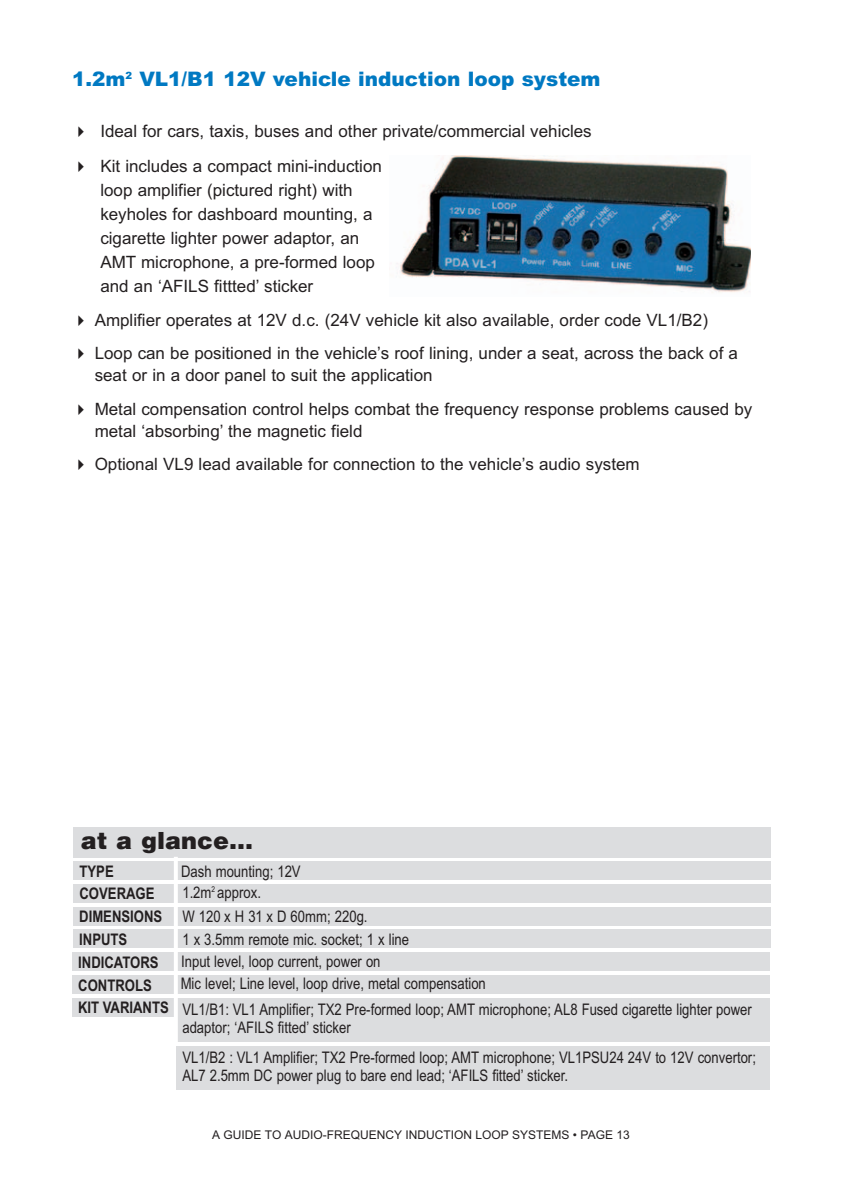
<style>
.page{position:relative;width:842px;height:1191px;background:#fff}
.page>*{position:absolute;margin:0;border:0;box-sizing:border-box;transform-origin:0 0}
.t1{font:900 24px "Helvetica";color:#231f20}
.t2{font:900 20px "Arial";color:#0079c2}
.t3{font:17px/24px "Arial";color:#231f20}
.t4{font:16px/22.4px "Arial Narrow";color:#231f20}
.t5{font:700 16px/22.8px "Arial Narrow";color:#231f20}
.t6{font:12px "Arial";color:#231f20}
</style>
<div class="page">
<div style="left:73px;top:861px;width:698px;height:19px;background:#dcdddf"></div>
<div style="left:73px;top:883px;width:698px;height:19px;background:#dcdddf"></div>
<div style="left:73px;top:906px;width:698px;height:19px;background:#dcdddf"></div>
<div style="left:73px;top:929px;width:698px;height:19px;background:#dcdddf"></div>
<div style="left:72px;top:952px;width:698px;height:19px;background:#dcdddf"></div>
<div style="left:72px;top:975px;width:698px;height:19px;background:#dcdddf"></div>
<div style="left:72px;top:997px;width:103px;height:19px;background:#dcdddf"></div>
<div style="left:177px;top:998px;width:593px;height:43px;background:#dcdddf"></div>
<div style="left:73px;top:827px;width:698px;height:30px;background:#dcdddf"></div>
<hr style="left:174px;top:856px;width:4px;height:241px;background:#fff">
<div style="left:177px;top:1046px;width:593px;height:43px;background:#dcdddf"></div>
<img style="left:397px;top:156px;width:354px;height:137px">
<p class="t2" style="left:72px;top:68px;width:530px">1.2m<sup>2</sup> VL1/B1 12V vehicle induction loop system</p>
<p class="t3" style="left:72px;top:119px;width:521px">✔ Ideal for cars, taxis, buses and other private/commercial vehicles</p>
<p class="t3" style="left:100px;top:154px;width:283px;text-indent:-28px">✔ Kit includes a compact mini-induction loop amplifier (pictured right) with keyholes for dashboard mounting, a cigarette lighter power adaptor, an AMT microphone, a pre-formed loop and an ‘AFILS fittted’ sticker</p>
<p class="t3" style="left:72px;top:308px;width:637px">✔ Amplifier operates at 12V d.c. (24V vehicle kit also available, order code VL1/B2)</p>
<p class="t3" style="left:95px;top:342px;width:645px;line-height:22px;text-indent:-23px">✔ Loop can be positioned in the vehicle’s roof lining, under a seat, across the back of a seat or in a door panel to suit the application</p>
<p class="t3" style="left:95px;top:397px;width:659px;line-height:22px;text-indent:-23px">✔ Metal compensation control helps combat the frequency response problems caused by metal ‘absorbing’ the magnetic field</p>
<p class="t3" style="left:72px;top:452px;width:569px">✔ Optional VL9 lead available for connection to the vehicle’s audio system</p>
<h1 class="t1" style="left:81px;top:826px;width:174px">at a glance...</h1>
<p class="t5" style="left:78px;top:859px;width:92px">TYPE<br>COVERAGE<br>DIMENSIONS<br>INPUTS<br>INDICATORS<br>CONTROLS<br>KIT VARIANTS</p>
<p class="t4" style="left:181px;top:860px;width:121px;line-height:21.4px">Dash mounting; 12V<br>1.2m<sup>2</sup> approx.</p>
<p class="t4" style="left:181px;top:905px;width:307px">W 120 x H 31 x D 60mm; 220g.<br>1 x 3.5mm remote mic. socket; 1 x line<br>Input level, loop current, power on<br>Mic level; Line level, loop drive, metal compensation</p>
<p class="t4" style="left:182px;top:1000px;width:571px;line-height:18px">VL1/B1: VL1 Amplifier; TX2 Pre-formed loop; AMT microphone; AL8 Fused cigarette lighter power adaptor; ‘AFILS fitted’ sticker</p>
<p class="t4" style="left:182px;top:1048px;width:575px;line-height:18px">VL1/B2 : VL1 Amplifier; TX2 Pre-formed loop; AMT microphone; VL1PSU24 24V to 12V convertor;<br>AL7 2.5mm DC power plug to bare end lead; ‘AFILS fitted’ sticker.</p>
<p class="t6" style="left:212px;top:1128px;width:419px">A GUIDE TO AUDIO-FREQUENCY INDUCTION LOOP SYSTEMS • PAGE 13</p>
</div>
